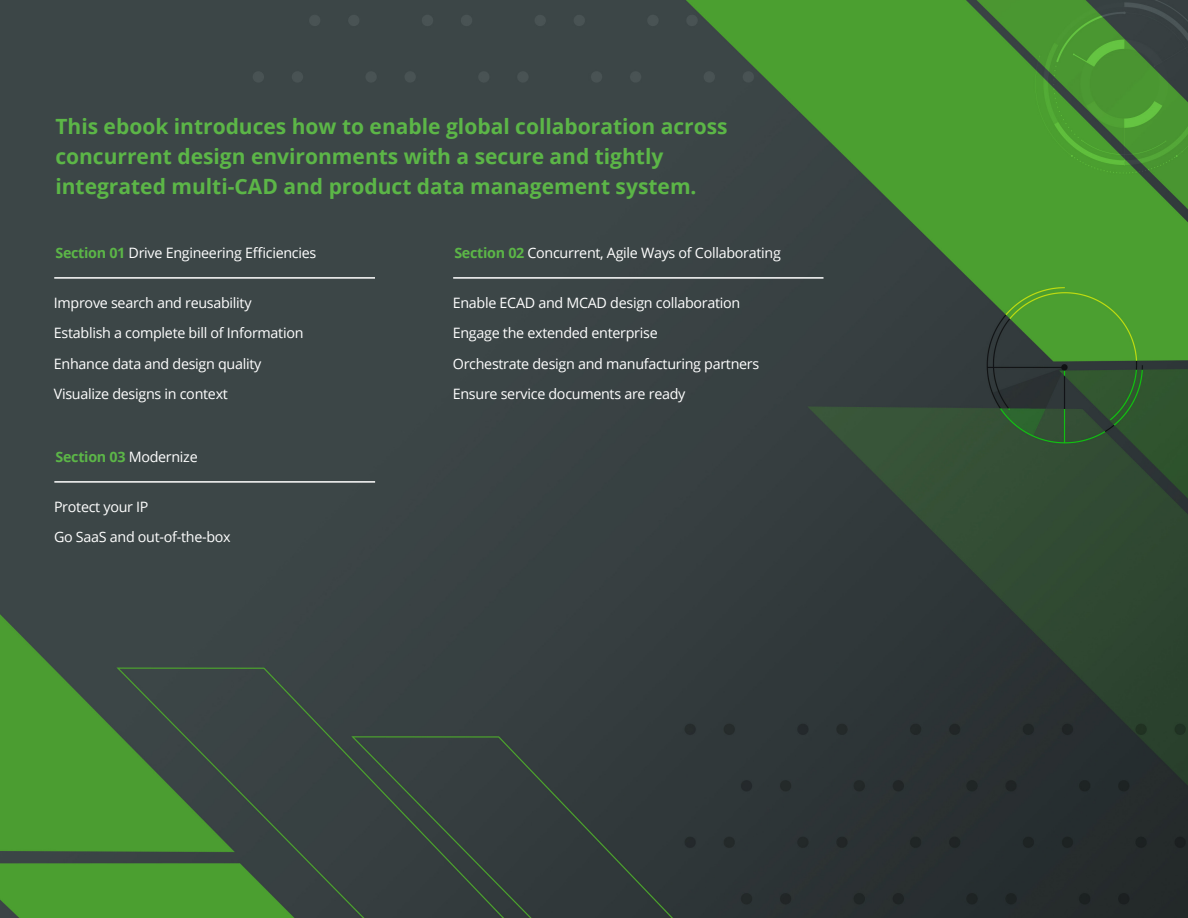
<style>
.page{position:relative;width:1188px;height:918px;background:#fff}
.page>*{position:absolute;margin:0;border:0;box-sizing:border-box;transform-origin:0 0}
.header_green{font:700 21px/30px "Open Sans";color:#5cb647}
.body_copy_pae_2{font:14.25px "Open Sans";letter-spacing:-.02em;color:#fff}
.body_copy_pae_2-2{font:700 14.25px "Open Sans";letter-spacing:-.02em;color:#5cb647}
.s1{font-weight:700;color:#5cb647}
.s2{font-weight:400;color:#fff}
</style>
<div class="page">
<img style="left:0;top:0;width:1188px;height:918px">
<hr style="left:54px;top:277px;width:321px;height:2px;background:#fff">
<hr style="left:54px;top:481px;width:321px;height:2px;background:#fff">
<hr style="left:453px;top:277px;width:371px;height:2px;background:#fff">
<p class="header_green" style="left:55px;top:111px;width:674px">This ebook introduces how to enable global collaboration across concurrent design environments with a secure and tightly integrated multi-CAD and product data management system.</p>
<p class="body_copy_pae_2" style="left:55px;top:244px;width:262px"><span class="s1">Section 01</span> Drive Engineering Efficiencies</p>
<p class="body_copy_pae_2" style="left:54px;top:293px;width:199px">Improve search and reusability</p>
<p class="body_copy_pae_2" style="left:54px;top:324px;width:251px">Establish a complete bill of Information</p>
<p class="body_copy_pae_2" style="left:54px;top:354px;width:209px">Enhance data and design quality</p>
<p class="body_copy_pae_2" style="left:54px;top:384px;width:176px">Visualize designs in context</p>
<p class="body_copy_pae_2-2" style="left:56px;top:447px;width:144px">Section 03 <span class="s2">Modernize</span></p>
<p class="body_copy_pae_2" style="left:54px;top:497px;width:96px">Protect your IP</p>
<p class="body_copy_pae_2" style="left:54px;top:528px;width:178px">Go SaaS and out-of-the-box</p>
<p class="body_copy_pae_2" style="left:454px;top:244px;width:328px"><span class="s1">Section 02</span> Concurrent, Agile Ways of Collaborating</p>
<p class="body_copy_pae_2" style="left:453px;top:293px;width:289px">Enable ECAD and MCAD design collaboration</p>
<p class="body_copy_pae_2" style="left:453px;top:324px;width:206px">Engage the extended enterprise</p>
<p class="body_copy_pae_2" style="left:453px;top:354px;width:308px">Orchestrate design and manufacturing partners</p>
<p class="body_copy_pae_2" style="left:453px;top:384px;width:234px">Ensure service documents are ready</p>
</div>
